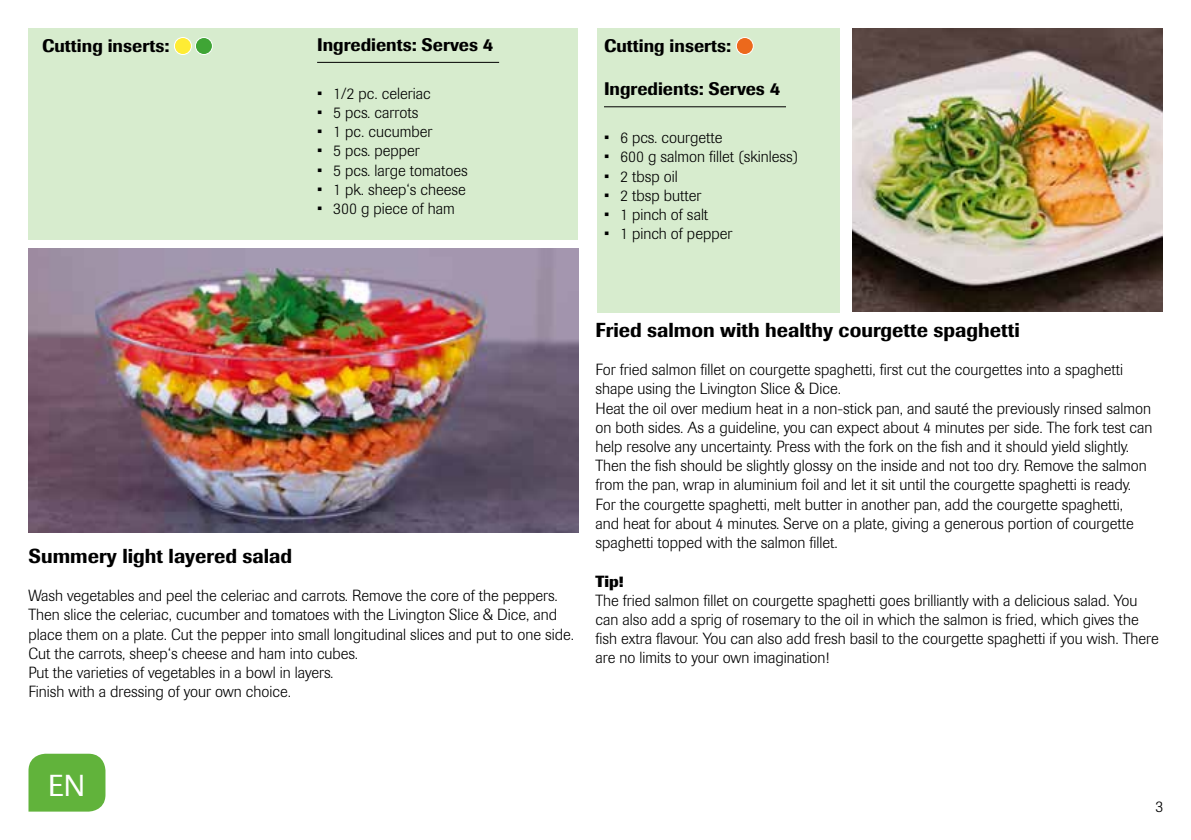
<style>
.page{position:relative;width:1191px;height:840px;background:#fff}
.page>*{position:absolute;margin:0;border:0;box-sizing:border-box;transform-origin:0 0}
.t1{font:30px "Imago Pro";color:#fff}
.t2{font:500 20px "Imago Pro";color:#000}
.t3{font:500 18px "Imago Pro";color:#000}
.t4{font:300 16px/19.2px "Imago Pro";color:#000}
.t5{font:700 16px "Imago Pro";color:#000}
</style>
<div class="page">
<div style="left:28px;top:28px;width:550px;height:211px;background:#d7ecce"></div>
<div style="left:174px;top:37px;width:17px;height:17px;background:#feec34;border-radius:50%"></div>
<div style="left:174px;top:37px;width:18px;height:18px;border:1px solid #fff;border-radius:50%"></div>
<div style="left:195px;top:37px;width:17px;height:17px;background:#3fa535;border-radius:50%"></div>
<div style="left:195px;top:37px;width:18px;height:18px;border:1px solid #fff;border-radius:50%"></div>
<hr style="left:317px;top:62px;width:182px;height:1px;background:#000">
<div style="left:597px;top:28px;width:243px;height:284px;background:#d7ecce"></div>
<hr style="left:604px;top:106px;width:182px;height:1px;background:#000">
<div style="left:736px;top:37px;width:17px;height:17px;background:#ec691c;border-radius:50%"></div>
<div style="left:736px;top:37px;width:17px;height:18px;border:1px solid #fff;border-radius:50%"></div>
<img style="left:28px;top:248px;width:550px;height:284px">
<img style="left:852px;top:29px;width:310px;height:283px">
<div style="left:28px;top:753px;width:77px;height:58px;background:#61b33b"></div>
<p class="t3" style="left:42px;top:34px;width:129px">Cutting inserts:</p>
<p class="t3" style="left:317px;top:33px;width:178px">Ingredients: Serves 4</p>
<p class="t4" style="left:317px;top:83px;width:115px">• 1/2 pc. celeriac</p>
<p class="t4" style="left:317px;top:103px;width:103px">• 5 pcs. carrots</p>
<p class="t4" style="left:317px;top:122px;width:117px">• 1 pc. cucumber</p>
<p class="t4" style="left:317px;top:141px;width:104px">• 5 pcs. pepper</p>
<p class="t4" style="left:317px;top:160px;width:152px">• 5 pcs. large tomatoes</p>
<p class="t4" style="left:317px;top:179px;width:150px">• 1 pk. sheep‘s cheese</p>
<p class="t4" style="left:317px;top:199px;width:139px">• 300 g piece of ham</p>
<p class="t3" style="left:604px;top:34px;width:129px">Cutting inserts:</p>
<p class="t3" style="left:604px;top:77px;width:178px">Ingredients: Serves 4</p>
<p class="t4" style="left:604px;top:128px;width:120px">• 6 pcs. courgette</p>
<p class="t4" style="left:604px;top:147px;width:196px">• 600 g salmon fillet (skinless)</p>
<p class="t4" style="left:604px;top:166px;width:75px">• 2 tbsp oil</p>
<p class="t4" style="left:604px;top:185px;width:99px">• 2 tbsp butter</p>
<p class="t4" style="left:604px;top:205px;width:106px">• 1 pinch of salt</p>
<p class="t4" style="left:604px;top:224px;width:130px">• 1 pinch of pepper</p>
<p class="t2" style="left:28px;top:542px;width:265px">Summery light layered salad</p>
<p class="t4" style="left:28px;top:585px;width:547px">Wash vegetables and peel the celeriac and carrots. Remove the core of the peppers.<br>Then slice the celeriac, cucumber and tomatoes with the Livington Slice &amp; Dice, and place them on a plate. Cut the pepper into small longitudinal slices and put to one side.<br>Cut the carrots, sheep‘s cheese and ham into cubes.<br>Put the varieties of vegetables in a bowl in layers.<br>Finish with a dressing of your own choice.</p>
<p class="t2" style="left:595px;top:316px;width:426px">Fried salmon with healthy courgette spaghetti</p>
<p class="t4" style="left:595px;top:359px;width:558px">For fried salmon fillet on courgette spaghetti, first cut the courgettes into a spaghetti shape using the Livington Slice &amp; Dice.<br>Heat the oil over medium heat in a non-stick pan, and sauté the previously rinsed salmon on both sides. As a guideline, you can expect about 4 minutes per side. The fork test can help resolve any uncertainty. Press with the fork on the fish and it should yield slightly.<br>Then the fish should be slightly glossy on the inside and not too dry. Remove the salmon from the pan, wrap in aluminium foil and let it sit until the courgette spaghetti is ready.<br>For the courgette spaghetti, melt butter in another pan, add the courgette spaghetti,<br>and heat for about 4 minutes. Serve on a plate, giving a generous portion of courgette spaghetti topped with the salmon fillet.</p>
<p class="t5" style="left:595px;top:570px;width:30px">Tip!</p>
<p class="t4" style="left:595px;top:590px;width:565px">The fried salmon fillet on courgette spaghetti goes brilliantly with a delicious salad. You can also add a sprig of rosemary to the oil in which the salmon is fried, which gives the fish extra flavour. You can also add fresh basil to the courgette spaghetti if you wish. There are no limits to your own imagination!</p>
<h1 class="t1" style="left:48px;top:765px;width:38px">EN</h1>
<p class="t4" style="left:1155px;top:796px;width:9px">3</p>
</div>
